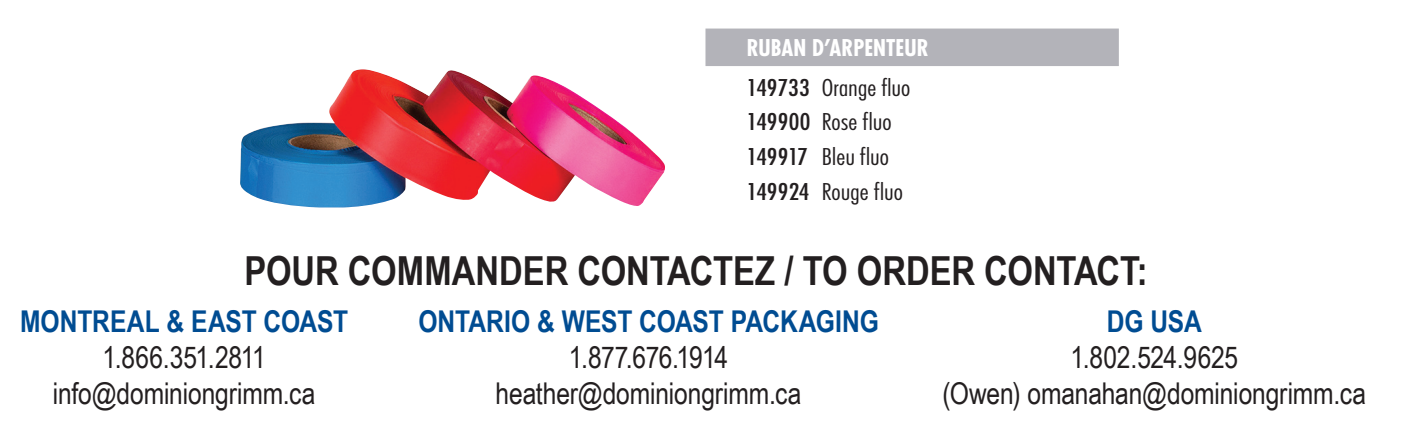
<style>
.page{position:relative;width:1406px;height:445px;background:#fff}
.page>*{position:absolute;margin:0;border:0;box-sizing:border-box;transform-origin:0 0}
.t1{font:700 40px "Arial Narrow";color:#231f20}
.t2{font:30px/36px "Arial Narrow";letter-spacing:-.005em;color:#231f20;text-align:center}
.t3{font:700 30px "Arial Narrow";letter-spacing:-.005em;color:#004c92}
.t4{font:300 condensed 22.5px/34.8px "Futura Std";letter-spacing:.01em;color:#231f20;scale:1.15 1}
.t5{font:700 condensed 22.5px/39.2px "Futura Std";letter-spacing:.005em;color:#fff}
.s1{font-weight:400;color:#231f20}
.s2{font-weight:300;color:#231f20}
.s3{font-weight:400}
</style>
<div class="page">
<img style="left:240px;top:69px;width:425px;height:138px">
<div style="left:705px;top:29px;width:414px;height:37px;background:#b3b3b9"></div>
<p class="t5" style="left:747px;top:29px;width:184px">RUBAN D’ARPENTEUR<br><span class="s1">149733</span> <span class="s2">Orange fluo</span></p>
<p class="t4" style="left:747px;top:105px;width:137px"><span class="s3">149900</span> Rose fluo<br><span class="s3">149917</span> Bleu fluo<br><span class="s3">149924</span> Rouge fluo</p>
<h1 class="t1" style="left:244px;top:240px;width:904px">POUR COMMANDER CONTACTEZ / TO ORDER CONTACT:</h1>
<p class="t3" style="left:418px;top:299px;width:462px">ONTARIO &amp; WEST COAST PACKAGING</p>
<p class="t2" style="left:496px;top:338px;width:307px">1.877.676.1914 heather@dominiongrimm.ca</p>
<p class="t3" style="left:20px;top:299px;width:330px">MONTREAL &amp; EAST COAST</p>
<p class="t2" style="left:53px;top:338px;width:264px">1.866.351.2811 info@dominiongrimm.ca</p>
<p class="t3" style="left:1107px;top:299px;width:96px">DG USA</p>
<p class="t2" style="left:942px;top:338px;width:425px">1.802.524.9625<br>(Owen) omanahan@dominiongrimm.ca</p>
</div>
